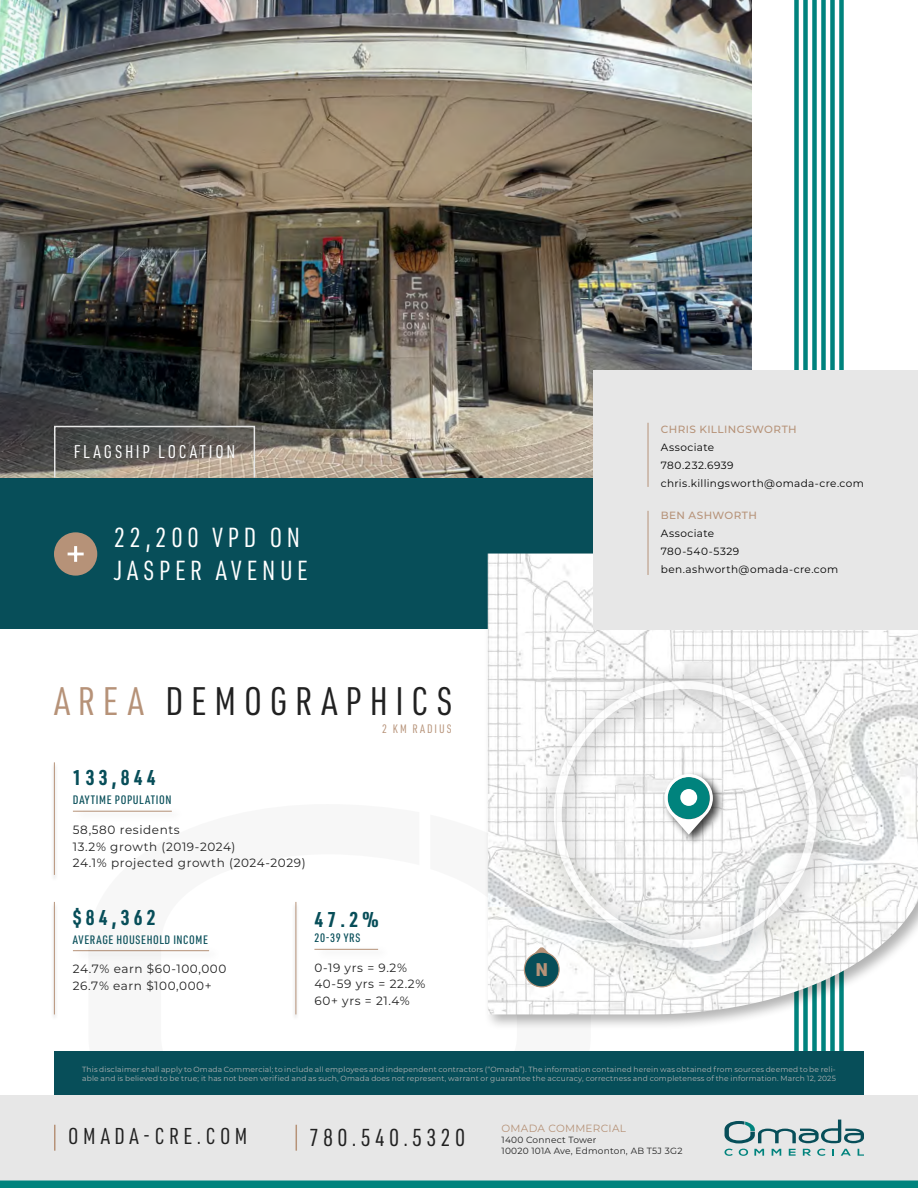
<style>
.page{position:relative;width:918px;height:1188px;background:#fff}
.page>*{position:absolute;margin:0;border:0;box-sizing:border-box;transform-origin:0 0}
.t1{font:39px "URWDIN Cond";letter-spacing:.2em;color:#212121}
.t2{font:27px/32.4px "URWDIN Cond";letter-spacing:.17em;color:#fff}
.t3{font:24px "URWDIN Cond";letter-spacing:.175em;color:#212121}
.t4{font:22.5px "URWDIN Cond";letter-spacing:.2em;color:#212121}
.t5{font:700 21px "URWDIN Cond";letter-spacing:.2em;color:#074e59}
.t6{font:18px "URWDIN Cond";letter-spacing:.15em;color:#fff}
.t7{font:900 18px "URWDIN";color:#b69278}
.t8{font:12px/16.5px "Montserrat";letter-spacing:.05em;color:#212121}
.t9{font:500 12px "URWDIN Cond";letter-spacing:.05em;color:#074e59}
.t10{font:12px "URWDIN Cond";letter-spacing:.165em;color:#b69278}
.t11{font:10.5px/18px "Montserrat";letter-spacing:.035em;color:#000}
.t12{font:500 10.5px "Montserrat";letter-spacing:.04em;color:#b69278}
.t13{font:10.5px "Montserrat";letter-spacing:.025em;color:#b69278}
.t14{font:9px/10.8px "Montserrat";letter-spacing:.025em;color:#212121}
.t15{font:7.5px/9px "Montserrat";letter-spacing:.025em;color:#b3b4b4}
.s1{color:#b69278}
</style>
<div class="page">
<div style="left:803px;top:0;width:5px;height:1073px;background:#00837d"></div>
<div style="left:821px;top:0;width:5px;height:1073px;background:#00837d"></div>
<div style="left:794px;top:0;width:5px;height:1073px;background:#00837d"></div>
<div style="left:812px;top:0;width:5px;height:1073px;background:#00837d"></div>
<div style="left:830px;top:0;width:5px;height:1073px;background:#00837d"></div>
<div style="left:839px;top:0;width:5px;height:1073px;background:#00837d"></div>
<img style="left:0;top:0;width:752px;height:478px">
<div style="left:54px;top:1052px;width:810px;height:43px;background:#074e59"></div>
<div style="left:0;top:1095px;width:918px;height:85px;background:#e7e7e7"></div>
<div style="left:0;top:478px;width:786px;height:151px;background:#074e59"></div>
<div style="left:0;top:1180px;width:918px;height:8px;background:#00837d"></div>
<hr style="left:54px;top:1125px;width:2px;height:26px;background:#b69278">
<svg style="left:296px;top:1125px;width:1px;height:26px"></svg>
<svg style="left:724px;top:1149px;width:9px;height:7px"></svg>
<svg style="left:739px;top:1149px;width:9px;height:7px"></svg>
<svg style="left:754px;top:1149px;width:10px;height:7px"></svg>
<svg style="left:772px;top:1149px;width:9px;height:7px"></svg>
<svg style="left:789px;top:1149px;width:7px;height:7px"></svg>
<svg style="left:803px;top:1149px;width:8px;height:7px"></svg>
<svg style="left:817px;top:1149px;width:9px;height:7px"></svg>
<svg style="left:832px;top:1149px;width:2px;height:7px"></svg>
<svg style="left:841px;top:1149px;width:10px;height:7px"></svg>
<svg style="left:858px;top:1149px;width:6px;height:7px"></svg>
<svg style="left:725px;top:1120px;width:139px;height:23px"></svg>
<div style="left:484px;top:549px;width:434px;height:481px;background:#000;opacity:.3"></div>
<img style="left:488px;top:554px;width:430px;height:460px">
<div style="left:594px;top:370px;width:324px;height:259px;background:#e7e7e7"></div>
<div style="left:72px;top:806px;width:112px;height:16px;background:#000;opacity:.3"></div>
<hr style="left:73px;top:811px;width:99px;height:1px;background:#b69278">
<div style="left:50px;top:762px;width:8px;height:119px;background:#000;opacity:.3"></div>
<hr style="left:54px;top:762px;width:1px;height:113px;background:#b69278">
<div style="left:72px;top:946px;width:149px;height:16px;background:#000;opacity:.3"></div>
<hr style="left:73px;top:950px;width:136px;height:1px;background:#b69278">
<div style="left:50px;top:902px;width:8px;height:119px;background:#000;opacity:.3"></div>
<hr style="left:54px;top:902px;width:1px;height:112px;background:#b69278">
<div style="left:314px;top:944px;width:76px;height:16px;background:#000;opacity:.3"></div>
<hr style="left:314px;top:949px;width:64px;height:1px;background:#b69278">
<div style="left:292px;top:902px;width:8px;height:119px;background:#000;opacity:.3"></div>
<hr style="left:296px;top:902px;width:1px;height:112px;background:#b69278">
<hr style="left:648px;top:423px;width:1px;height:64px;background:#b69278">
<hr style="left:648px;top:511px;width:1px;height:64px;background:#b69278">
<div style="left:54px;top:532px;width:43px;height:44px;background:#b69278;border-radius:50%"></div>
<svg style="left:68px;top:553px;width:16px;height:2px"></svg>
<hr style="left:74px;top:546px;width:3px;height:16px;background:#fff">
<div style="left:533px;top:660px;width:310px;height:314px;background:#000;opacity:.6"></div>
<div style="left:554px;top:681px;width:263px;height:267px;border:8px solid #fff;border-radius:50%"></div>
<svg style="left:484px;top:815px;width:107px;height:165px"></svg>
<div style="left:524px;top:952px;width:35px;height:35px;background:#074e59;border-radius:50%"></div>
<div style="left:524px;top:952px;width:36px;height:35px;border:1px solid #b69278;border-radius:50%"></div>
<div style="left:661px;top:771px;width:65px;height:76px;background:#000;opacity:.75"></div>
<svg style="left:665px;top:774px;width:48px;height:61px"></svg>
<div style="left:680px;top:789px;width:17px;height:17px;background:#fff;border-radius:50%"></div>
<div style="left:54px;top:426px;width:201px;height:52px;border:2px solid #e7e7e7"></div>
<h3 class="t6" style="left:74px;top:440px;width:163px">FLAGSHIP LOCATION</h3>
<h2 class="t2" style="left:114px;top:521px;width:195px">22,200 VPD ON<br>JASPER AVENUE</h2>
<h1 class="t1" style="left:54px;top:675px;width:400px"><span class="s1">AREA</span> DEMOGRAPHICS</h1>
<h3 class="t5" style="left:73px;top:763px;width:84px">133,844</h3>
<h3 class="t8" style="left:73px;top:821px;width:234px">58,580 residents<br>13.2% growth (2019-2024)<br>24.1% projected growth (2024-2029)</h3>
<h3 class="t9" style="left:73px;top:792px;width:100px">DAYTIME POPULATION</h3>
<h3 class="t10" style="left:382px;top:721px;width:71px">2 KM RADIUS</h3>
<h3 class="t5" style="left:73px;top:903px;width:84px">$84,362</h3>
<h3 class="t8" style="left:73px;top:960px;width:155px">24.7% earn $60-100,000<br>26.7% earn $100,000+</h3>
<h3 class="t9" style="left:73px;top:932px;width:137px">AVERAGE HOUSEHOLD INCOME</h3>
<h3 class="t5" style="left:314px;top:905px;width:66px">47.2%</h3>
<h3 class="t8" style="left:314px;top:959px;width:113px">0-19 yrs = 9.2%<br>40-59 yrs = 22.2%<br>60+ yrs = 21.4%</h3>
<h3 class="t9" style="left:314px;top:930px;width:48px">20-39 YRS</h3>
<h3 class="t7" style="left:535px;top:957px;width:14px">N</h3>
<h3 class="t12" style="left:661px;top:422px;width:137px">CHRIS KILLINGSWORTH</h3>
<h3 class="t11" style="left:661px;top:438px;width:205px">Associate<br>780.232.6939 chris.killingsworth@omada-cre.com</h3>
<h3 class="t12" style="left:661px;top:508px;width:98px">BEN ASHWORTH</h3>
<h3 class="t11" style="left:661px;top:524px;width:179px">Associate<br>780-540-5329 ben.ashworth@omada-cre.com</h3>
<p class="t15" style="left:82px;top:1065px;width:755px">This disclaimer shall apply to Omada Commercial; to include all employees and independent contractors (“Omada”). The information contained herein was obtained from sources deemed to be reli&shy;able and is believed to be true; it has not been verified and as such, Omada does not represent, warrant or guarantee the accuracy, correctness and completeness of the information. March 12, 2025</p>
<h3 class="t4" style="left:68px;top:1122px;width:181px">OMADA-CRE.COM</h3>
<h3 class="t3" style="left:309px;top:1122px;width:158px">780.540.5320</h3>
<h3 class="t13" style="left:502px;top:1121px;width:126px">OMADA COMMERCIAL</h3>
<p class="t14" style="left:502px;top:1134px;width:182px">1400 Connect Tower<br>10020 101A Ave, Edmonton, AB T5J 3G2</p>
</div>
